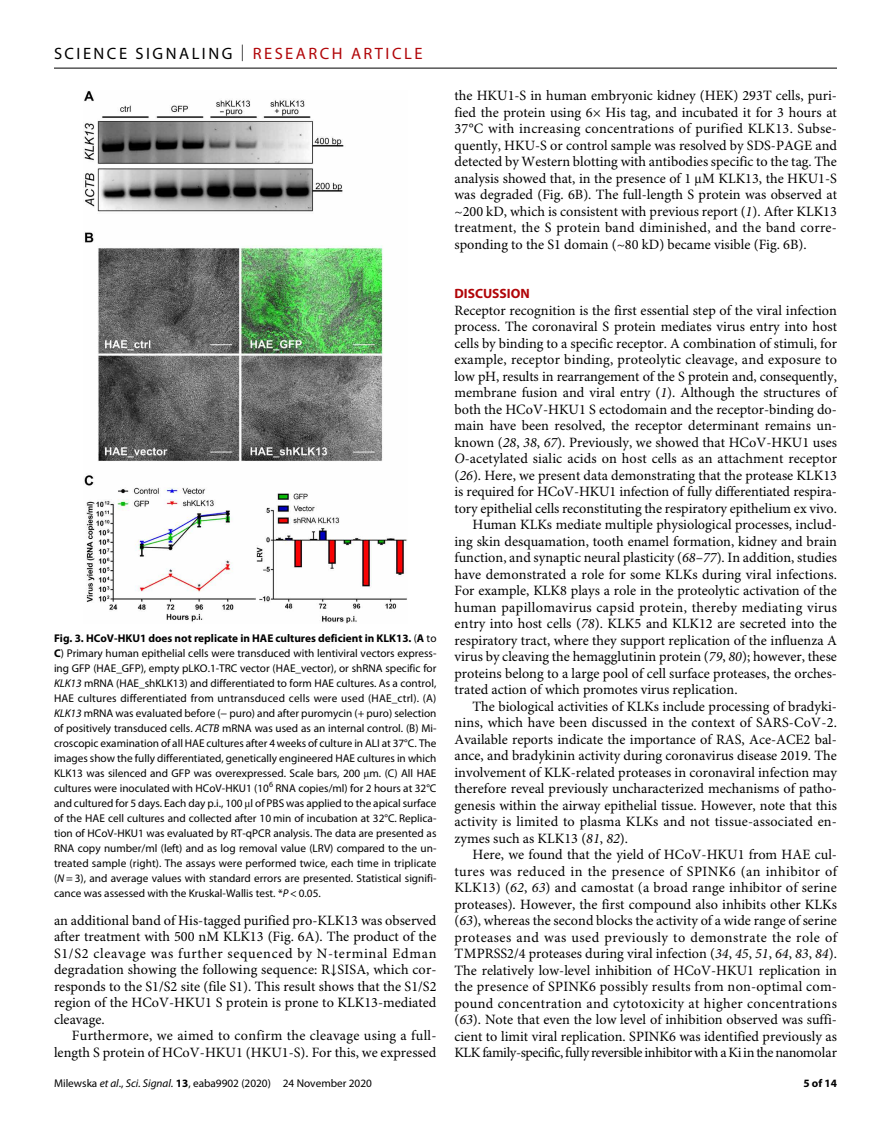
<style>
.page{position:relative;width:891px;height:1134px;background:#fff}
.page>*{position:absolute;margin:0;border:0;box-sizing:border-box;transform-origin:0 0}
.t1{font:16.5px "Myriad Pro";letter-spacing:.15em;color:#000}
.t2{font:14.25px/16.5px "Minion Pro";color:#000;text-align:justify}
.t3{font:14.25px "Minion Pro";letter-spacing:.025em;color:#000}
.t4{font:14.25px/16.5px "Minion Pro";letter-spacing:.02em;color:#000;text-align:right}
.t5{font:14.25px "Minion Pro";letter-spacing:.03em;color:#000}
.t6{font:14.25px "Minion Pro";letter-spacing:-.03em;color:#000}
.t7{font:700 13.5px "Myriad Pro";color:#b10508}
.t8{font:11.25px/15px "Myriad Pro";color:#000;text-align:justify}
.t9{font:700 11.25px "Myriad Pro";color:#000}
.s1{font-weight:300}
.s2{color:#b10508}
.s3{font-weight:700}
.s4{font-style:italic}
.s5{font-family:"STIX General"}
</style>
<div class="page">
<hr style="left:54px;top:68px;width:783px;height:1px;background:#000">
<img style="left:83px;top:91px;width:324px;height:533px">
<p class="t1" style="left:54px;top:40px;width:370px">SCIENCE SIGNALING <span class="s1">|</span> <span class="s2">RESEARCH ARTICLE</span></p>
<p class="t8" style="left:54px;top:631px;width:384px"><span class="s3">Fig. 3. HCoV-HKU1 does not replicate in HAE cultures deficient in KLK13.</span> (<span class="s3">A</span> to <span class="s3">C</span>) Primary human epithelial cells were transduced with lentiviral vectors express&shy;ing GFP (HAE_GFP), empty pLKO.1-TRC vector (HAE_vector), or shRNA specific for <span class="s4">KLK13</span> mRNA (HAE_shKLK13) and differentiated to form HAE cultures. As a control, HAE cultures differentiated from untransduced cells were used (HAE_ctrl). (A)<br><span class="s4">KLK13</span> mRNA was evaluated before (− puro) and after puromycin (+ puro) selection of positively transduced cells. <span class="s4">ACTB</span> mRNA was used as an internal control. (B) Mi&shy;croscopic examination of all HAE cultures after 4 weeks of culture in ALI at 37°C. The images show the fully differentiated, genetically engineered HAE cultures in which KLK13 was silenced and GFP was overexpressed. Scale bars, 200 m. (C) All HAE cultures were inoculated with HCoV-HKU1 (10<sup>6</sup> RNA copies/ml) for 2 hours at 32°C and cultured for 5 days. Each day p.i., 100 l of PBS was applied to the apical surface of the HAE cell cultures and collected after 10 min of incubation at 32°C. Replica&shy;tion of HCoV-HKU1 was evaluated by RT-qPCR analysis. The data are presented as RNA copy number/ml (left) and as log removal value (LRV) compared to the un&shy;treated sample (right). The assays were performed twice, each time in triplicate (<span class="s4">N</span> = 3), and average values with standard errors are presented. Statistical signifi&shy;cance was assessed with the Kruskal-Wallis test. *<span class="s4">P</span> &lt; 0.05.</p>
<p class="t2" style="left:54px;top:913px;width:384px">an additional band of His-tagged purified pro-KLK13 was observed after treatment with 500 nM KLK13 (Fig. 6A). The product of the S1/S2 cleavage was further sequenced by N-terminal Edman degradation showing the following sequence: R<span class="s5">↓</span>SISA, which cor&shy;responds to the S1/S2 site (file S1). This result shows that the S1/S2 region of the HCoV-HKU1 S protein is prone to KLK13-mediated cleavage.</p>
<p class="t4" style="left:54px;top:1029px;width:384px">Furthermore, we aimed to confirm the cleavage using a full&shy;length S protein of HCoV-HKU1 (HKU1-S). For this, we expressed</p>
<p class="t8" style="left:54px;top:1076px;width:319px">Milewska <span class="s4">et al</span>., <span class="s4">Sci. Signal.</span> <span class="s3">13</span>, eaba9902 (2020) 24 November 2020</p>
<p class="t2" style="left:454px;top:89px;width:384px">the HKU1-S in human embryonic kidney (HEK) 293T cells, puri&shy;fied the protein using 6× His tag, and incubated it for 3 hours at 37°C with increasing concentrations of purified KLK13. Subse&shy;quently, HKU-S or control sample was resolved by SDS-PAGE and detected by Western blotting with antibodies specific to the tag. The analysis showed that, in the presence of 1 M KLK13, the HKU1-S was degraded (Fig. 6B). The full-length S protein was observed at ~200 kD, which is consistent with previous report (<span class="s4">1</span>). After KLK13 treatment, the S protein band diminished, and the band corre&shy;sponding to the S1 domain (~80 kD) became visible (Fig. 6B).</p>
<p class="t7" style="left:454px;top:283px;width:77px">DISCUSSION</p>
<p class="t2" style="left:454px;top:303px;width:384px">Receptor recognition is the first essential step of the viral infection</p>
<p class="t2" style="left:454px;top:320px;width:384px">process. The coronaviral S protein mediates virus entry into host</p>
<p class="t2" style="left:454px;top:336px;width:384px">cells by binding to a specific receptor. A combination of stimuli, for</p>
<p class="t2" style="left:454px;top:353px;width:384px">example, receptor binding, proteolytic cleavage, and exposure to</p>
<p class="t2" style="left:454px;top:369px;width:384px">low pH, results in rearrangement of the S protein and, consequently,</p>
<p class="t2" style="left:454px;top:386px;width:384px">membrane fusion and viral entry (<span class="s4">1</span>). Although the structures of</p>
<p class="t2" style="left:454px;top:402px;width:384px">both the HCoV-HKU1 S ectodomain and the receptor-binding do-</p>
<p class="t2" style="left:454px;top:419px;width:384px">main have been resolved, the receptor determinant remains un-</p>
<p class="t2" style="left:454px;top:435px;width:384px">known (<span class="s4">28</span>, <span class="s4">38</span>, <span class="s4">67</span>). Previously, we showed that HCoV-HKU1 uses</p>
<p class="t2" style="left:454px;top:452px;width:384px"><span class="s4">O</span>-acetylated sialic acids on host cells as an attachment receptor</p>
<p class="t2" style="left:454px;top:468px;width:384px">(<span class="s4">26</span>). Here, we present data demonstrating that the protease KLK13</p>
<p class="t2" style="left:454px;top:485px;width:384px">is required for HCoV-HKU1 infection of fully differentiated respira-</p>
<p class="t2" style="left:454px;top:501px;width:384px">tory epithelial cells reconstituting the respiratory epithelium ex vivo.</p>
<p class="t2" style="left:472px;top:518px;width:366px">Human KLKs mediate multiple physiological processes, includ-</p>
<p class="t2" style="left:454px;top:534px;width:384px">ing skin desquamation, tooth enamel formation, kidney and brain</p>
<p class="t2" style="left:454px;top:551px;width:384px">function, and synaptic neural plasticity (<span class="s4">68</span>–<span class="s4">77</span>). In addition, studies</p>
<p class="t2" style="left:454px;top:567px;width:384px">have demonstrated a role for some KLKs during viral infections.</p>
<p class="t2" style="left:454px;top:584px;width:384px">For example, KLK8 plays a role in the proteolytic activation of the</p>
<p class="t3" style="left:454px;top:598px;width:384px">human papillomavirus capsid protein, thereby mediating virus</p>
<p class="t2" style="left:454px;top:617px;width:384px">entry into host cells (<span class="s4">78</span>). KLK5 and KLK12 are secreted into the</p>
<p class="t2" style="left:454px;top:633px;width:384px">respiratory tract, where they support replication of the influenza A</p>
<p class="t2" style="left:454px;top:650px;width:384px">virus by cleaving the hemagglutinin protein (<span class="s4">79</span>, <span class="s4">80</span>); however, these</p>
<p class="t2" style="left:454px;top:666px;width:384px">proteins belong to a large pool of cell surface proteases, the orches-</p>
<p class="t2" style="left:454px;top:683px;width:285px">trated action of which promotes virus replication.</p>
<p class="t2" style="left:472px;top:699px;width:366px">The biological activities of KLKs include processing of bradyki-</p>
<p class="t2" style="left:454px;top:716px;width:384px">nins, which have been discussed in the context of SARS-CoV-2.</p>
<p class="t2" style="left:454px;top:732px;width:384px">Available reports indicate the importance of RAS, Ace-ACE2 bal-</p>
<p class="t2" style="left:454px;top:749px;width:384px">ance, and bradykinin activity during coronavirus disease 2019. The</p>
<p class="t2" style="left:454px;top:765px;width:384px">involvement of KLK-related proteases in coronaviral infection may</p>
<p class="t2" style="left:454px;top:782px;width:384px">therefore reveal previously uncharacterized mechanisms of patho-</p>
<p class="t2" style="left:454px;top:798px;width:384px">genesis within the airway epithelial tissue. However, note that this</p>
<p class="t2" style="left:454px;top:815px;width:384px">activity is limited to plasma KLKs and not tissue-associated en-</p>
<p class="t2" style="left:454px;top:831px;width:175px">zymes such as KLK13 (<span class="s4">81</span>, <span class="s4">82</span>).</p>
<p class="t2" style="left:472px;top:848px;width:366px">Here, we found that the yield of HCoV-HKU1 from HAE cul-</p>
<p class="t5" style="left:454px;top:862px;width:384px">tures was reduced in the presence of SPINK6 (an inhibitor of</p>
<p class="t2" style="left:454px;top:881px;width:384px">KLK13) (<span class="s4">62</span>, <span class="s4">63</span>) and camostat (a broad range inhibitor of serine</p>
<p class="t2" style="left:454px;top:897px;width:384px">proteases). However, the first compound also inhibits other KLKs</p>
<p class="t2" style="left:454px;top:914px;width:384px">(<span class="s4">63</span>), whereas the second blocks the activity of a wide range of serine</p>
<p class="t5" style="left:454px;top:928px;width:384px">proteases and was used previously to demonstrate the role of</p>
<p class="t2" style="left:454px;top:947px;width:384px">TMPRSS2/4 proteases during viral infection (<span class="s4">34</span>, <span class="s4">45</span>, <span class="s4">51</span>, <span class="s4">64</span>, <span class="s4">83</span>, <span class="s4">84</span>).</p>
<p class="t2" style="left:454px;top:963px;width:384px">The relatively low-level inhibition of HCoV-HKU1 replication in</p>
<p class="t2" style="left:454px;top:980px;width:384px">the presence of SPINK6 possibly results from non-optimal com-</p>
<p class="t3" style="left:454px;top:994px;width:384px">pound concentration and cytotoxicity at higher concentrations</p>
<p class="t2" style="left:454px;top:1013px;width:384px">(<span class="s4">63</span>). Note that even the low level of inhibition observed was suffi-</p>
<p class="t2" style="left:454px;top:1029px;width:384px">cient to limit viral replication. SPINK6 was identified previously as</p>
<p class="t6" style="left:454px;top:1044px;width:384px">KLK family-specific, fully reversible inhibitor with a Ki in the nanomolar</p>
<p class="t9" style="left:803px;top:1074px;width:35px">5 of 14</p>
</div>
